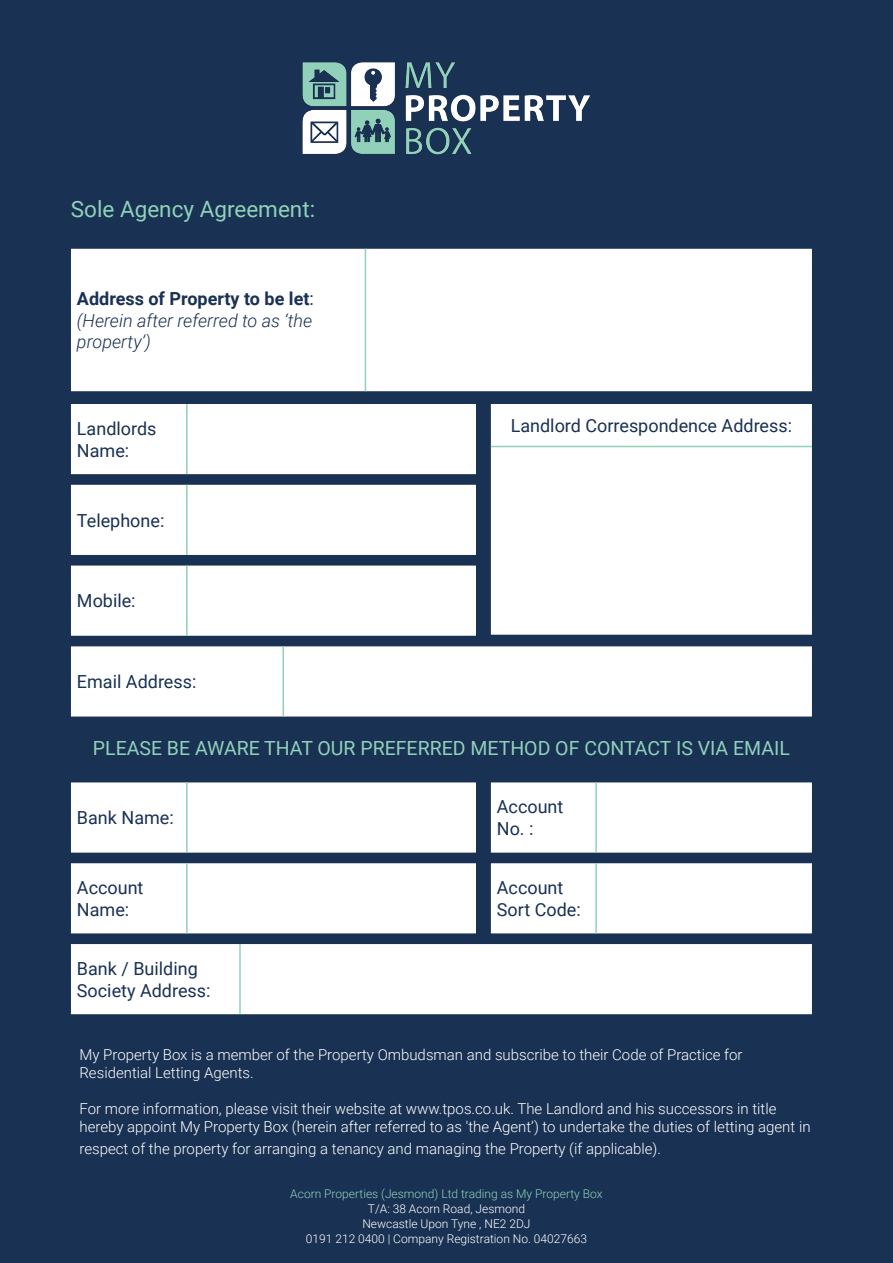
<style>
.page{position:relative;width:893px;height:1263px;background:#193153}
.page>*{position:absolute;margin:0;border:0;box-sizing:border-box;transform-origin:0 0}
.t1{font:22.5px "Roboto";color:#91d1b9}
.t2{font:19.5px "Roboto";color:#91d1b9}
.t3{font:18px/21.6px "Roboto";color:#193153}
.t4{font:italic 300 18px "Roboto";color:#193153}
.t5{font:700 18px "Roboto";color:#193153}
.t6{font:300 15px/18px "Roboto";color:#fff}
.t7{font:300 12px "Roboto";color:#fff}
.t8{font:300 12px "Roboto";color:#91d1b9}
.s1{font-weight:400}
</style>
<div class="page">
<img style="left:302px;top:62px;width:288px;height:93px">
<div style="left:71px;top:249px;width:741px;height:142px;background:#fff"></div>
<hr style="left:365px;top:249px;width:1px;height:142px;background:#91d1b9">
<div style="left:71px;top:404px;width:405px;height:70px;background:#fff"></div>
<hr style="left:186px;top:404px;width:2px;height:70px;background:#91d1b9">
<div style="left:71px;top:485px;width:405px;height:70px;background:#fff"></div>
<hr style="left:186px;top:485px;width:2px;height:70px;background:#91d1b9">
<div style="left:71px;top:566px;width:405px;height:70px;background:#fff"></div>
<hr style="left:186px;top:566px;width:2px;height:70px;background:#91d1b9">
<div style="left:71px;top:646px;width:741px;height:70px;background:#fff"></div>
<hr style="left:282px;top:646px;width:2px;height:70px;background:#91d1b9">
<div style="left:491px;top:404px;width:321px;height:231px;background:#fff"></div>
<hr style="left:491px;top:446px;width:321px;height:1px;background:#91d1b9">
<div style="left:71px;top:782px;width:405px;height:71px;background:#fff"></div>
<hr style="left:186px;top:782px;width:2px;height:71px;background:#91d1b9">
<div style="left:71px;top:863px;width:405px;height:70px;background:#fff"></div>
<hr style="left:186px;top:863px;width:2px;height:70px;background:#91d1b9">
<div style="left:491px;top:782px;width:321px;height:71px;background:#fff"></div>
<hr style="left:595px;top:782px;width:2px;height:71px;background:#91d1b9">
<div style="left:491px;top:863px;width:321px;height:70px;background:#fff"></div>
<hr style="left:595px;top:863px;width:2px;height:70px;background:#91d1b9">
<div style="left:71px;top:944px;width:741px;height:70px;background:#fff"></div>
<hr style="left:239px;top:944px;width:2px;height:70px;background:#91d1b9">
<p class="t1" style="left:71px;top:193px;width:246px">Sole Agency Agreement:</p>
<p class="t5" style="left:77px;top:286px;width:238px">Address of Property to be let<span class="s1">:</span></p>
<p class="t4" style="left:77px;top:308px;width:237px">(Herein after referred to as ‘the</p>
<p class="t4" style="left:77px;top:329px;width:75px">property’)</p>
<p class="t3" style="left:77px;top:417px;width:81px">Landlords</p>
<p class="t3" style="left:77px;top:439px;width:54px">Name:</p>
<p class="t3" style="left:77px;top:509px;width:89px">Telephone:</p>
<p class="t3" style="left:77px;top:589px;width:60px">Mobile:</p>
<p class="t3" style="left:77px;top:670px;width:121px">Email Address:</p>
<p class="t3" style="left:511px;top:414px;width:283px">Landlord Correspondence Address:</p>
<p class="t2" style="left:93px;top:734px;width:698px">PLEASE BE AWARE THAT OUR PREFERRED METHOD OF CONTACT IS VIA EMAIL</p>
<p class="t3" style="left:77px;top:806px;width:98px">Bank Name:</p>
<p class="t3" style="left:77px;top:876px;width:68px">Account<br>Name:</p>
<p class="t3" style="left:77px;top:957px;width:135px">Bank / Building<br>Society Address:</p>
<p class="t3" style="left:497px;top:796px;width:68px">Account<br>No. :</p>
<p class="t3" style="left:497px;top:876px;width:85px">Account<br>Sort Code:</p>
<p class="t6" style="left:79px;top:1045px;width:665px">My Property Box is a member of the Property Ombudsman and subscribe to their Code of Practice for<br>Residential Letting Agents.</p>
<p class="t6" style="left:79px;top:1099px;width:733px">For more information, please visit their website at www.tpos.co.uk. The Landlord and his successors in title hereby appoint My Property Box (herein after referred to as 'the Agent’) to undertake the duties of letting agent in</p>
<p class="t6" style="left:79px;top:1139px;width:583px">respect of the property for arranging a tenancy and managing the Property (if applicable).</p>
<p class="t8" style="left:290px;top:1185px;width:314px">Acorn Properties (Jesmond) Ltd trading as My Property Box</p>
<p class="t7" style="left:368px;top:1200px;width:159px">T/A: 38 Acorn Road, Jesmond</p>
<p class="t7" style="left:362px;top:1215px;width:170px">Newcastle Upon Tyne , NE2 2DJ</p>
<p class="t7" style="left:306px;top:1230px;width:283px">0191 212 0400 | Company Registration No. 04027663</p>
</div>
